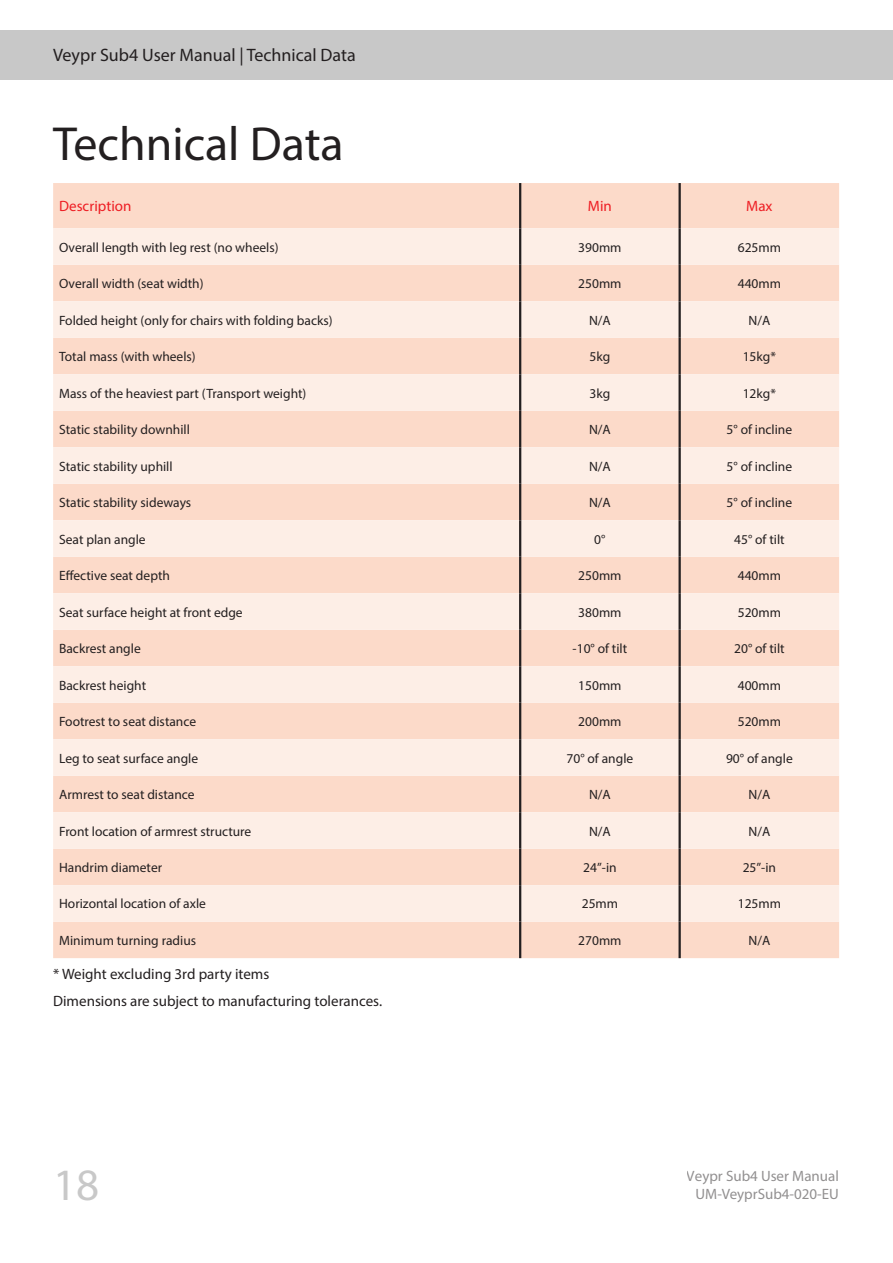
<style>
.page{position:relative;width:893px;height:1263px;background:#fff}
.page>*{position:absolute;margin:0;border:0;box-sizing:border-box;transform-origin:0 0}
.Heading_1{font:48px "Myriad Pro";color:#231f20}
.t1{font:45px "Myriad Pro";color:#c8c8c8}
.t2{font:18px "Myriad Pro";color:#231f20}
.t3{font:15px "Myriad Pro";color:#231f20}
.Table_Text_10_12_RED{font:15px "Myriad Pro";color:#ee1d23}
.Table_text_9_Auto{font:13.5px "Myriad Pro";color:#231f20}
</style>
<div class="page">
<div style="left:0;top:31px;width:893px;height:49px;background:#c8c8c8"></div>
<div style="left:53px;top:183px;width:786px;height:775px;background:#fcdac9"></div>
<svg style="left:53px;top:228px;width:786px;height:694px;fill:#fdeee6"></svg>
<hr style="left:519px;top:183px;width:2px;height:45px;background:#231f20">
<hr style="left:678px;top:183px;width:3px;height:45px;background:#231f20">
<hr style="left:519px;top:228px;width:2px;height:37px;background:#231f20">
<hr style="left:678px;top:228px;width:3px;height:37px;background:#231f20">
<hr style="left:519px;top:265px;width:2px;height:36px;background:#231f20">
<hr style="left:678px;top:265px;width:3px;height:36px;background:#231f20">
<hr style="left:519px;top:301px;width:2px;height:37px;background:#231f20">
<hr style="left:678px;top:301px;width:3px;height:37px;background:#231f20">
<hr style="left:519px;top:338px;width:2px;height:36px;background:#231f20">
<hr style="left:678px;top:338px;width:3px;height:36px;background:#231f20">
<hr style="left:519px;top:374px;width:2px;height:37px;background:#231f20">
<hr style="left:678px;top:374px;width:3px;height:37px;background:#231f20">
<hr style="left:519px;top:411px;width:2px;height:36px;background:#231f20">
<hr style="left:678px;top:411px;width:3px;height:36px;background:#231f20">
<hr style="left:519px;top:447px;width:2px;height:37px;background:#231f20">
<hr style="left:678px;top:447px;width:3px;height:37px;background:#231f20">
<hr style="left:519px;top:484px;width:2px;height:36px;background:#231f20">
<hr style="left:678px;top:484px;width:3px;height:36px;background:#231f20">
<hr style="left:519px;top:520px;width:2px;height:37px;background:#231f20">
<hr style="left:678px;top:520px;width:3px;height:37px;background:#231f20">
<hr style="left:519px;top:557px;width:2px;height:36px;background:#231f20">
<hr style="left:678px;top:557px;width:3px;height:36px;background:#231f20">
<hr style="left:519px;top:593px;width:2px;height:37px;background:#231f20">
<hr style="left:678px;top:593px;width:3px;height:37px;background:#231f20">
<hr style="left:519px;top:630px;width:2px;height:36px;background:#231f20">
<hr style="left:678px;top:630px;width:3px;height:36px;background:#231f20">
<hr style="left:519px;top:666px;width:2px;height:37px;background:#231f20">
<hr style="left:678px;top:666px;width:3px;height:37px;background:#231f20">
<hr style="left:519px;top:703px;width:2px;height:36px;background:#231f20">
<hr style="left:678px;top:703px;width:3px;height:36px;background:#231f20">
<hr style="left:519px;top:739px;width:2px;height:37px;background:#231f20">
<hr style="left:678px;top:739px;width:3px;height:37px;background:#231f20">
<hr style="left:519px;top:776px;width:2px;height:36px;background:#231f20">
<hr style="left:678px;top:776px;width:3px;height:36px;background:#231f20">
<hr style="left:519px;top:812px;width:2px;height:37px;background:#231f20">
<hr style="left:678px;top:812px;width:3px;height:37px;background:#231f20">
<hr style="left:519px;top:849px;width:2px;height:36px;background:#231f20">
<hr style="left:678px;top:849px;width:3px;height:36px;background:#231f20">
<hr style="left:519px;top:885px;width:2px;height:37px;background:#231f20">
<hr style="left:678px;top:885px;width:3px;height:37px;background:#231f20">
<hr style="left:519px;top:922px;width:2px;height:36px;background:#231f20">
<hr style="left:678px;top:922px;width:3px;height:36px;background:#231f20">
<h3 class="t2" style="left:53px;top:44px;width:304px">Veypr Sub4 User Manual | Technical Data</h3>
<p class="Heading_1" style="left:53px;top:114px;width:292px">Technical Data</p>
<p class="Table_Text_10_12_RED" style="left:59px;top:197px;width:74px">Description</p>
<p class="Table_Text_10_12_RED" style="left:588px;top:197px;width:26px">Min</p>
<p class="Table_Text_10_12_RED" style="left:746px;top:197px;width:28px">Max</p>
<p class="Table_text_9_Auto" style="left:59px;top:239px;width:221px">Overall length with leg rest (no wheels)</p>
<p class="Table_text_9_Auto" style="left:578px;top:239px;width:45px">390mm</p>
<p class="Table_text_9_Auto" style="left:738px;top:239px;width:45px">625mm</p>
<p class="Table_text_9_Auto" style="left:59px;top:275px;width:146px">Overall width (seat width)</p>
<p class="Table_text_9_Auto" style="left:578px;top:275px;width:45px">250mm</p>
<p class="Table_text_9_Auto" style="left:738px;top:275px;width:45px">440mm</p>
<p class="Table_text_9_Auto" style="left:59px;top:312px;width:275px">Folded height (only for chairs with folding backs)</p>
<p class="Table_text_9_Auto" style="left:589px;top:312px;width:23px">N/A</p>
<p class="Table_text_9_Auto" style="left:748px;top:312px;width:23px">N/A</p>
<p class="Table_text_9_Auto" style="left:59px;top:348px;width:138px">Total mass (with wheels)</p>
<p class="Table_text_9_Auto" style="left:589px;top:348px;width:22px">5kg</p>
<p class="Table_text_9_Auto" style="left:743px;top:348px;width:35px">15kg*</p>
<p class="Table_text_9_Auto" style="left:59px;top:385px;width:249px">Mass of the heaviest part (Transport weight)</p>
<p class="Table_text_9_Auto" style="left:589px;top:385px;width:22px">3kg</p>
<p class="Table_text_9_Auto" style="left:743px;top:385px;width:35px">12kg*</p>
<p class="Table_text_9_Auto" style="left:59px;top:421px;width:132px">Static stability downhill</p>
<p class="Table_text_9_Auto" style="left:589px;top:421px;width:23px">N/A</p>
<p class="Table_text_9_Auto" style="left:727px;top:421px;width:67px">5° of incline</p>
<p class="Table_text_9_Auto" style="left:59px;top:458px;width:115px">Static stability uphill</p>
<p class="Table_text_9_Auto" style="left:589px;top:458px;width:23px">N/A</p>
<p class="Table_text_9_Auto" style="left:727px;top:458px;width:67px">5° of incline</p>
<p class="Table_text_9_Auto" style="left:59px;top:494px;width:134px">Static stability sideways</p>
<p class="Table_text_9_Auto" style="left:589px;top:494px;width:23px">N/A</p>
<p class="Table_text_9_Auto" style="left:727px;top:494px;width:67px">5° of incline</p>
<p class="Table_text_9_Auto" style="left:59px;top:531px;width:88px">Seat plan angle</p>
<p class="Table_text_9_Auto" style="left:594px;top:531px;width:13px">0°</p>
<p class="Table_text_9_Auto" style="left:734px;top:531px;width:52px">45° of tilt</p>
<p class="Table_text_9_Auto" style="left:59px;top:567px;width:112px">Effective seat depth</p>
<p class="Table_text_9_Auto" style="left:578px;top:567px;width:45px">250mm</p>
<p class="Table_text_9_Auto" style="left:738px;top:567px;width:45px">440mm</p>
<p class="Table_text_9_Auto" style="left:59px;top:604px;width:185px">Seat surface height at front edge</p>
<p class="Table_text_9_Auto" style="left:578px;top:604px;width:45px">380mm</p>
<p class="Table_text_9_Auto" style="left:738px;top:604px;width:45px">520mm</p>
<p class="Table_text_9_Auto" style="left:59px;top:640px;width:83px">Backrest angle</p>
<p class="Table_text_9_Auto" style="left:573px;top:640px;width:56px">-10° of tilt</p>
<p class="Table_text_9_Auto" style="left:734px;top:640px;width:52px">20° of tilt</p>
<p class="Table_text_9_Auto" style="left:59px;top:677px;width:89px">Backrest height</p>
<p class="Table_text_9_Auto" style="left:578px;top:677px;width:45px">150mm</p>
<p class="Table_text_9_Auto" style="left:738px;top:677px;width:45px">400mm</p>
<p class="Table_text_9_Auto" style="left:59px;top:713px;width:139px">Footrest to seat distance</p>
<p class="Table_text_9_Auto" style="left:578px;top:713px;width:45px">200mm</p>
<p class="Table_text_9_Auto" style="left:738px;top:713px;width:45px">520mm</p>
<p class="Table_text_9_Auto" style="left:59px;top:750px;width:141px">Leg to seat surface angle</p>
<p class="Table_text_9_Auto" style="left:567px;top:750px;width:68px">70° of angle</p>
<p class="Table_text_9_Auto" style="left:726px;top:750px;width:68px">90° of angle</p>
<p class="Table_text_9_Auto" style="left:59px;top:786px;width:137px">Armrest to seat distance</p>
<p class="Table_text_9_Auto" style="left:589px;top:786px;width:23px">N/A</p>
<p class="Table_text_9_Auto" style="left:748px;top:786px;width:23px">N/A</p>
<p class="Table_text_9_Auto" style="left:59px;top:823px;width:194px">Front location of armrest structure</p>
<p class="Table_text_9_Auto" style="left:589px;top:823px;width:23px">N/A</p>
<p class="Table_text_9_Auto" style="left:748px;top:823px;width:23px">N/A</p>
<p class="Table_text_9_Auto" style="left:59px;top:859px;width:105px">Handrim diameter</p>
<p class="Table_text_9_Auto" style="left:583px;top:859px;width:35px">24”-in</p>
<p class="Table_text_9_Auto" style="left:743px;top:859px;width:35px">25”-in</p>
<p class="Table_text_9_Auto" style="left:59px;top:896px;width:148px">Horizontal location of axle</p>
<p class="Table_text_9_Auto" style="left:582px;top:896px;width:38px">25mm</p>
<p class="Table_text_9_Auto" style="left:738px;top:896px;width:45px">125mm</p>
<p class="Table_text_9_Auto" style="left:59px;top:932px;width:138px">Minimum turning radius</p>
<p class="Table_text_9_Auto" style="left:578px;top:932px;width:45px">270mm</p>
<p class="Table_text_9_Auto" style="left:748px;top:932px;width:23px">N/A</p>
<p class="t3" style="left:53px;top:965px;width:218px">* Weight excluding 3rd party items</p>
<p class="t3" style="left:53px;top:992px;width:330px">Dimensions are subject to manufacturing tolerances.</p>
<h2 class="t1" style="left:53px;top:1157px;width:48px">18</h2>
<p class="t3" style="left:687px;top:1167px;width:154px">Veypr Sub4 User Manual</p>
<p class="t3" style="left:695px;top:1185px;width:145px">UM-VeyprSub4-020-EU</p>
</div>
